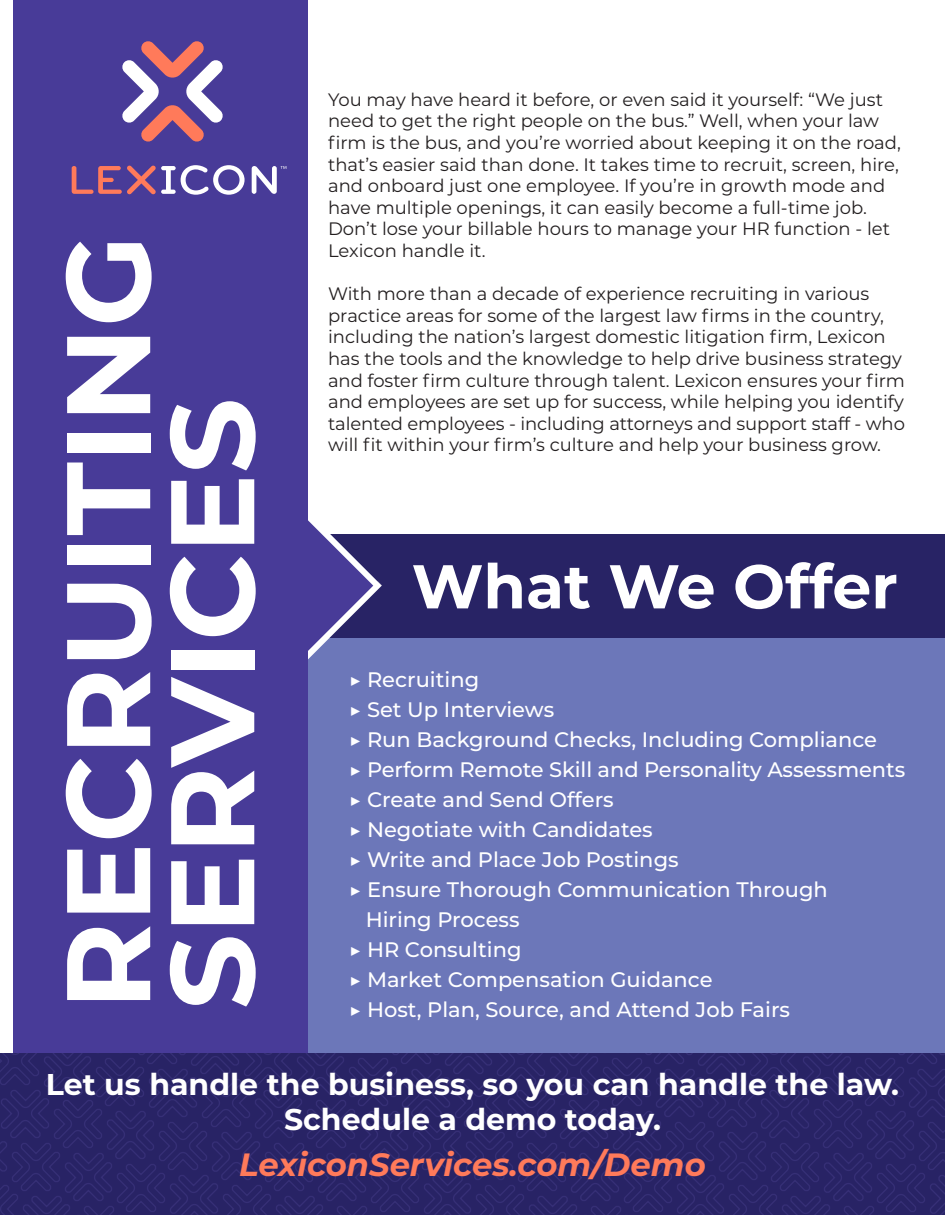
<style>
.page{position:relative;width:945px;height:1215px;background:#fff}
.page>*{position:absolute;margin:0;border:0;box-sizing:border-box;transform-origin:0 0}
.t1{font:italic 700 32.25px "Montserrat";color:#ff7a5a}
.t2{font:700 30px/34.5px "Montserrat";color:#fff;text-align:center}
.t3{font:500 21px "Montserrat";color:#fff}
.t4{font:18px/21.6px "Montserrat";color:#231f20}
</style>
<div class="page">
<div style="left:308px;top:637px;width:637px;height:416px;background:#6c77b9"></div>
<div style="left:308px;top:534px;width:637px;height:103px;background:#282365"></div>
<svg style="left:308px;top:520px;width:74px;height:140px"></svg>
<div style="left:14px;top:0;width:294px;height:1215px;background:#483b98"></div>
<svg style="left:0;top:1053px;width:945px;height:162px;fill:#282365"></svg>
<svg style="left:122px;top:41px;width:101px;height:101px"></svg>
<svg style="left:72px;top:165px;width:173px;height:30px"></svg>
<svg style="left:252px;top:166px;width:34px;height:28px"></svg>
<svg style="left:413px;top:565px;width:69px;height:43px"></svg>
<svg style="left:488px;top:563px;width:34px;height:45px"></svg>
<svg style="left:528px;top:568px;width:62px;height:41px"></svg>
<svg style="left:610px;top:565px;width:104px;height:44px"></svg>
<svg style="left:735px;top:562px;width:134px;height:47px"></svg>
<svg style="left:876px;top:575px;width:20px;height:33px"></svg>
<svg style="left:67px;top:926px;width:83px;height:74px"></svg>
<svg style="left:67px;top:848px;width:83px;height:65px"></svg>
<svg style="left:66px;top:759px;width:86px;height:79px"></svg>
<svg style="left:67px;top:672px;width:83px;height:74px"></svg>
<svg style="left:67px;top:584px;width:85px;height:75px"></svg>
<div style="left:67px;top:545px;width:83px;height:20px;background:#fff"></div>
<svg style="left:67px;top:463px;width:83px;height:72px"></svg>
<div style="left:67px;top:433px;width:83px;height:19px;background:#fff"></div>
<svg style="left:67px;top:337px;width:83px;height:76px"></svg>
<svg style="left:66px;top:242px;width:86px;height:80px"></svg>
<svg style="left:170px;top:937px;width:86px;height:70px"></svg>
<svg style="left:171px;top:860px;width:83px;height:64px"></svg>
<svg style="left:171px;top:677px;width:83px;height:167px"></svg>
<div style="left:171px;top:651px;width:83px;height:19px;background:#fff"></div>
<svg style="left:170px;top:557px;width:86px;height:79px"></svg>
<svg style="left:171px;top:479px;width:83px;height:65px"></svg>
<svg style="left:170px;top:401px;width:86px;height:69px"></svg>
<p class="t4" style="left:328px;top:88px;width:574px">You may have heard it before, or even said it yourself: “We just need to get the right people on the bus.” Well, when your law firm is the bus, and you’re worried about keeping it on the road, that’s easier said than done. It takes time to recruit, screen, hire, and onboard just one employee. If you’re in growth mode and have multiple openings, it can easily become a full-time job.<br>Don’t lose your billable hours to manage your HR function - let Lexicon handle it.</p>
<p class="t4" style="left:328px;top:282px;width:578px">With more than a decade of experience recruiting in various practice areas for some of the largest law firms in the country, including the nation’s largest domestic litigation firm, Lexicon has the tools and the knowledge to help drive business strategy and foster firm culture through talent. Lexicon ensures your firm and employees are set up for success, while helping you identify talented employees - including attorneys and support staff - who will fit within your firm’s culture and help your business grow.</p>
<p class="t3" style="left:349px;top:665px;width:132px">▶ Recruiting</p>
<p class="t3" style="left:349px;top:695px;width:207px">▶ Set Up Interviews</p>
<p class="t3" style="left:349px;top:725px;width:530px">▶ Run Background Checks, Including Compliance</p>
<p class="t3" style="left:349px;top:755px;width:558px">▶ Perform Remote Skill and Personality Assessments</p>
<p class="t3" style="left:349px;top:785px;width:267px">▶ Create and Send Offers</p>
<p class="t3" style="left:349px;top:815px;width:305px">▶ Negotiate with Candidates</p>
<p class="t3" style="left:349px;top:845px;width:331px">▶ Write and Place Job Postings</p>
<p class="t3" style="left:349px;top:875px;width:481px">▶ Ensure Thorough Communication Through</p>
<p class="t3" style="left:366px;top:905px;width:155px">Hiring Process</p>
<p class="t3" style="left:349px;top:935px;width:174px">▶ HR Consulting</p>
<p class="t3" style="left:349px;top:965px;width:365px">▶ Market Compensation Guidance</p>
<p class="t3" style="left:349px;top:995px;width:443px">▶ Host, Plan, Source, and Attend Job Fairs</p>
<h2 class="t2" style="left:46px;top:1066px;width:855px">Let us handle the business, so you can handle the law.<br>Schedule a demo today.</h2>
<h1 class="t1" style="left:239px;top:1142px;width:468px">LexiconServices.com/Demo</h1>
</div>
